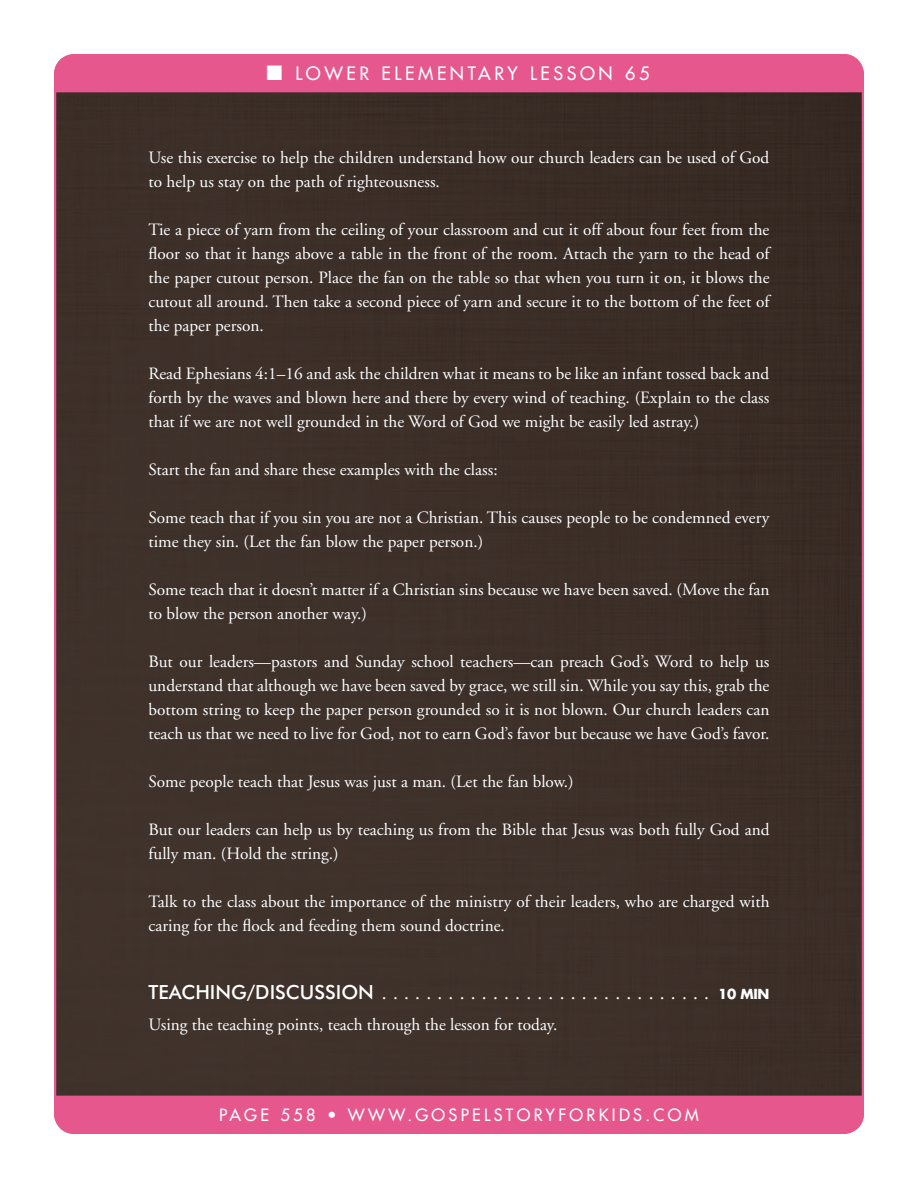
<style>
.page{position:relative;width:918px;height:1188px;background:#fff}
.page>*{position:absolute;margin:0;border:0;box-sizing:border-box;transform-origin:0 0}
.SUB_1{font:19.5px "Adobe Garamond";color:#fff}
.t1{font:18px "Futura";letter-spacing:.2em;color:#fff}
.TXT{font:17.25px/24px "Adobe Garamond";color:#fff}
.t2{font:16.5px "Futura";letter-spacing:.2em;color:#fff}
.s1{font-family:"Futura BT";font-weight:500}
.s2{font-family:"Futura";font-weight:700;font-size:13.5px}
</style>
<div class="page">
<div style="left:57px;top:92px;width:804px;height:1004px;background:#3d302a"></div>
<div style="left:54px;top:54px;width:810px;height:38px;background:#e5578d"></div>
<div style="left:54px;top:1096px;width:810px;height:38px;background:#e5578d"></div>
<p class="t1" style="left:266px;top:62px;width:385px">■ LOWER ELEMENTARY LESSON 65</p>
<p class="TXT" style="left:148px;top:146px;width:622px">Use this exercise to help the children understand how our church leaders can be used of God to help us stay on the path of righteousness.</p>
<p class="TXT" style="left:148px;top:218px;width:623px;text-align:justify">Tie a piece of yarn from the ceiling of your classroom and cut it off about four feet from the floor so that it hangs above a table in the front of the room. Attach the yarn to the head of the paper cutout person. Place the fan on the table so that when you turn it on, it blows the cutout all around. Then take a second piece of yarn and secure it to the bottom of the feet of the paper person.</p>
<p class="TXT" style="left:148px;top:362px;width:622px;text-align:justify">Read Ephesians 4:1–16 and ask the children what it means to be like an infant tossed back and forth by the waves and blown here and there by every wind of teaching. (Explain to the class that if we are not well grounded in the Word of God we might be easily led astray.)</p>
<p class="TXT" style="left:148px;top:458px;width:351px">Start the fan and share these examples with the class:</p>
<p class="TXT" style="left:148px;top:506px;width:622px">Some teach that if you sin you are not a Christian. This causes people to be condemned every time they sin. (Let the fan blow the paper person.)</p>
<p class="TXT" style="left:148px;top:578px;width:622px">Some teach that it doesn’t matter if a Christian sins because we have been saved. (Move the fan to blow the person another way.)</p>
<p class="TXT" style="left:148px;top:650px;width:623px;text-align:justify">But our leaders—pastors and Sunday school teachers—can preach God’s Word to help us understand that although we have been saved by grace, we still sin. While you say this, grab the bottom string to keep the paper person grounded so it is not blown. Our church leaders can teach us that we need to live for God, not to earn God’s favor but because we have God’s favor.</p>
<p class="TXT" style="left:148px;top:770px;width:427px">Some people teach that Jesus was just a man. (Let the fan blow.)</p>
<p class="TXT" style="left:148px;top:818px;width:623px">But our leaders can help us by teaching us from the Bible that Jesus was both fully God and fully man. (Hold the string.)</p>
<p class="TXT" style="left:148px;top:890px;width:623px">Talk to the class about the importance of the ministry of their leaders, who are charged with caring for the flock and feeding them sound doctrine.</p>
<p class="SUB_1" style="left:148px;top:983px;width:623px"><span class="s1">TEACHING/DISCUSSION</span> .............................. <span class="s2">10 MIN</span></p>
<p class="TXT" style="left:148px;top:1013px;width:410px">Using the teaching points, teach through the lesson for today.</p>
<p class="t2" style="left:219px;top:1104px;width:481px">PAGE 558 • WWW.GOSPELSTORYFORKIDS.COM</p>
</div>
